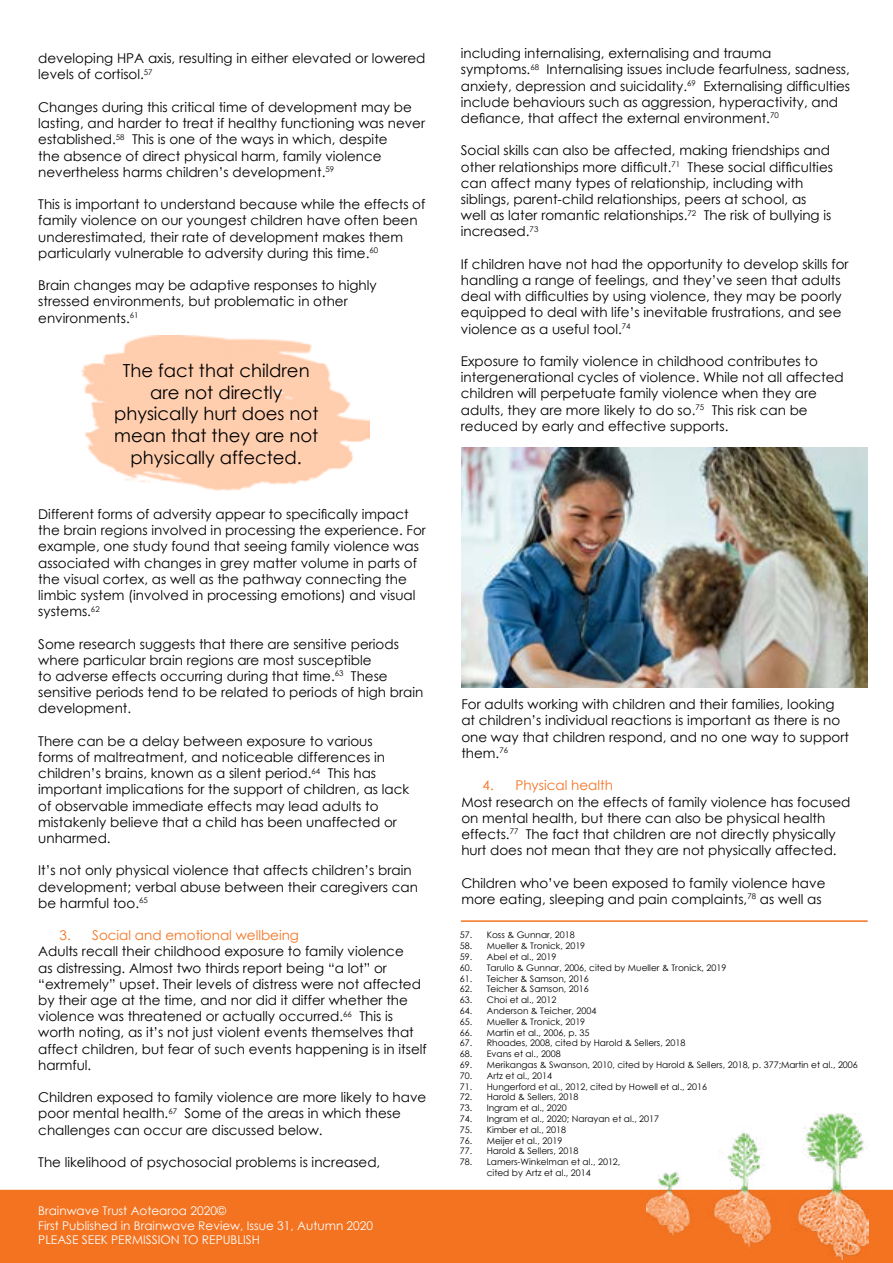
<style>
.page{position:relative;width:893px;height:1263px;background:#fff}
.page>*{position:absolute;margin:0;border:0;box-sizing:border-box;transform-origin:0 0}
.t1{font:18px/21.6px "Century Gothic";color:#000;text-align:center}
.t2{font:13.5px/16.2px "Century Gothic";color:#000}
.t3{font:13.5px "Century Gothic";color:#f47421}
.t4{font:12px/14.4px "Century Gothic";color:#fff}
.t5{font:9px/10.8px "Century Gothic";color:#000;text-align:center}
</style>
<div class="page">
<div style="left:0;top:1190px;width:893px;height:73px;background:#f47320"></div>
<hr style="left:461px;top:920px;width:407px;height:2px;background:#f47320">
<img style="left:81px;top:336px;width:288px;height:155px">
<img style="left:461px;top:447px;width:407px;height:241px">
<div style="left:38px;top:1206px;width:352px;height:45px;background:#f47320"></div>
<img style="left:646px;top:1113px;width:222px;height:146px">
<p class="t2" style="left:38px;top:50px;width:389px">developing HPA axis, resulting in either elevated or lowered levels of cortisol.<sup>57</sup></p>
<p class="t2" style="left:38px;top:99px;width:388px">Changes during this critical time of development may be lasting, and harder to treat if healthy functioning was never established.<sup>58</sup> This is one of the ways in which, despite<br>the absence of direct physical harm, family violence nevertheless harms children’s development.<sup>59</sup></p>
<p class="t2" style="left:38px;top:196px;width:389px">This is important to understand because while the effects of family violence on our youngest children have often been underestimated, their rate of development makes them particularly vulnerable to adversity during this time.<sup>60</sup></p>
<p class="t2" style="left:38px;top:277px;width:340px">Brain changes may be adaptive responses to highly stressed environments, but problematic in other environments.<sup>61</sup></p>
<h1 class="t1" style="left:114px;top:360px;width:206px">The fact that children are not directly physically hurt does not mean that they are not physically affected.</h1>
<p class="t2" style="left:38px;top:506px;width:389px">Different forms of adversity appear to specifically impact the brain regions involved in processing the experience. For example, one study found that seeing family violence was associated with changes in grey matter volume in parts of the visual cortex, as well as the pathway connecting the limbic system (involved in processing emotions) and visual systems.<sup>62</sup></p>
<p class="t2" style="left:38px;top:635px;width:387px">Some research suggests that there are sensitive periods where particular brain regions are most susceptible<br>to adverse effects occurring during that time.<sup>63</sup> These sensitive periods tend to be related to periods of high brain development.</p>
<p class="t2" style="left:38px;top:732px;width:372px">There can be a delay between exposure to various forms of maltreatment, and noticeable differences in children’s brains, known as a silent period.<sup>64</sup> This has important implications for the support of children, as lack of observable immediate effects may lead adults to mistakenly believe that a child has been unaffected or unharmed.</p>
<p class="t2" style="left:38px;top:862px;width:381px">It’s not only physical violence that affects children’s brain development; verbal abuse between their caregivers can be harmful too.<sup>65</sup></p>
<p class="t3" style="left:60px;top:926px;width:241px">3. Social and emotional wellbeing</p>
<p class="t2" style="left:38px;top:943px;width:390px">Adults recall their childhood exposure to family violence<br>as distressing. Almost two thirds report being “a lot” or “extremely” upset. Their levels of distress were not affected by their age at the time, and nor did it differ whether the violence was threatened or actually occurred.<sup>66</sup> This is worth noting, as it’s not just violent events themselves that affect children, but fear of such events happening is in itself harmful.</p>
<p class="t2" style="left:38px;top:1089px;width:389px">Children exposed to family violence are more likely to have poor mental health.<sup>67</sup> Some of the areas in which these challenges can occur are discussed below.</p>
<p class="t2" style="left:38px;top:1154px;width:344px">The likelihood of psychosocial problems is increased,</p>
<p class="t4" style="left:38px;top:1203px;width:336px">Brainwave Trust Aotearoa 2020©<br>First Published in Brainwave Review, Issue 31, Autumn 2020<br>PLEASE SEEK PERMISSION TO REPUBLISH</p>
<p class="t2" style="left:461px;top:45px;width:391px">including internalising, externalising and trauma symptoms.<sup>68</sup> Internalising issues include fearfulness, sadness, anxiety, depression and suicidality.<sup>69</sup> Externalising difficulties include behaviours such as aggression, hyperactivity, and defiance, that affect the external environment.<sup>70</sup></p>
<p class="t2" style="left:461px;top:142px;width:374px">Social skills can also be affected, making friendships and other relationships more difficult.<sup>71</sup> These social difficulties can affect many types of relationship, including with siblings, parent-child relationships, peers at school, as well as later romantic relationships.<sup>72</sup> The risk of bullying is increased.<sup>73</sup></p>
<p class="t2" style="left:461px;top:256px;width:389px">If children have not had the opportunity to develop skills for handling a range of feelings, and they’ve seen that adults deal with difficulties by using violence, they may be poorly equipped to deal with life’s inevitable frustrations, and see violence as a useful tool.<sup>74</sup></p>
<p class="t2" style="left:461px;top:353px;width:384px">Exposure to family violence in childhood contributes to intergenerational cycles of violence. While not all affected children will perpetuate family violence when they are adults, they are more likely to do so.<sup>75</sup> This risk can be reduced by early and effective supports.</p>
<p class="t2" style="left:461px;top:696px;width:389px">For adults working with children and their families, looking at children’s individual reactions is important as there is no one way that children respond, and no one way to support them.<sup>76</sup></p>
<p class="t3" style="left:483px;top:776px;width:132px">4. Physical health</p>
<p class="t2" style="left:461px;top:793px;width:391px">Most research on the effects of family violence has focused on mental health, but there can also be physical health effects.<sup>77</sup> The fact that children are not directly physically hurt does not mean that they are not physically affected.</p>
<p class="t2" style="left:461px;top:874px;width:366px">Children who’ve been exposed to family violence have more eating, sleeping and pain complaints,<sup>78</sup> as well as</p>
<p class="t5" style="left:460px;top:929px;width:117px">57. Koss &amp; Gunnar, 2018</p>
<p class="t5" style="left:460px;top:940px;width:127px">58. Mueller &amp; Tronick, 2019</p>
<p class="t5" style="left:460px;top:951px;width:98px">59. Abel et al., 2019</p>
<p class="t5" style="left:460px;top:962px;width:268px">60. Tarullo &amp; Gunnar, 2006, cited by Mueller &amp; Tronick, 2019</p>
<p class="t5" style="left:460px;top:973px;width:131px">61. Teicher &amp; Samson, 2016</p>
<p class="t5" style="left:460px;top:983px;width:131px">62. Teicher &amp; Samson, 2016</p>
<p class="t5" style="left:460px;top:994px;width:98px">63. Choi et al., 2012</p>
<p class="t5" style="left:460px;top:1005px;width:138px">64. Anderson &amp; Teicher, 2004</p>
<p class="t5" style="left:460px;top:1016px;width:127px">65. Mueller &amp; Tronick, 2019</p>
<p class="t5" style="left:460px;top:1027px;width:131px">66. Martin et al., 2006, p. 35</p>
<p class="t5" style="left:460px;top:1037px;width:227px">67. Rhoades, 2008, cited by Harold &amp; Sellers, 2018</p>
<p class="t5" style="left:460px;top:1048px;width:103px">68. Evans et al., 2008</p>
<p class="t5" style="left:460px;top:1059px;width:400px">69. Merikangas &amp; Swanson, 2010, cited by Harold &amp; Sellers, 2018, p. 377;Martin et al., 2006</p>
<p class="t5" style="left:460px;top:1070px;width:94px">70. Artz et al., 2014</p>
<p class="t5" style="left:460px;top:1081px;width:249px">71. Hungerford et al., 2012, cited by Howell et al., 2016</p>
<p class="t5" style="left:460px;top:1091px;width:120px">72. Harold &amp; Sellers, 2018</p>
<p class="t5" style="left:460px;top:1102px;width:109px">73. Ingram et al., 2020</p>
<p class="t5" style="left:460px;top:1113px;width:201px">74. Ingram et al., 2020; Narayan et al., 2017</p>
<p class="t5" style="left:460px;top:1124px;width:108px">75. Kimber et al., 2018</p>
<p class="t5" style="left:460px;top:1135px;width:104px">76. Meijer et al., 2019</p>
<p class="t5" style="left:460px;top:1145px;width:120px">77. Harold &amp; Sellers, 2018</p>
<p class="t5" style="left:460px;top:1156px;width:162px">78. Lamers-Winkelman et al., 2012, cited by Artz et al., 2014</p>
</div>
